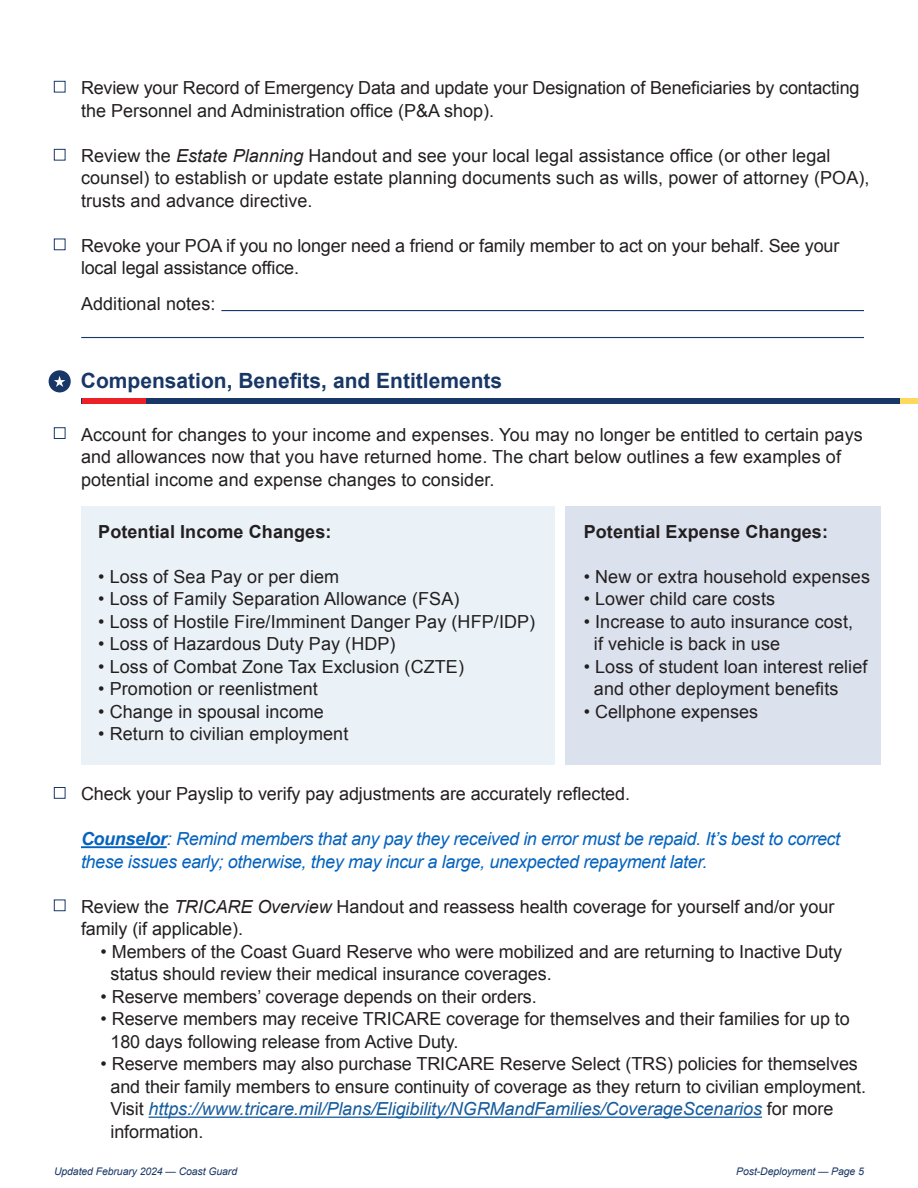
<style>
.page{position:relative;width:918px;height:1188px;background:#fff}
.page>*{position:absolute;margin:0;border:0;box-sizing:border-box;transform-origin:0 0}
.t1{font:700 21px "Arial";color:#193766}
.t2{font:18px/22.5px "Arial";color:#231f20}
.t3{font:italic 18px/22.5px "Arial";letter-spacing:-.02em;color:#0563bf}
.t4{font:700 18px "Arial";letter-spacing:.005em;color:#231f20}
.t5{font:italic 10.5px "Arial";letter-spacing:-.01em;color:#193766}
.s1{font-style:italic}
.s2{font-weight:700}
.s3{font-style:italic;color:#175d9e}
</style>
<div class="page">
<div style="left:54px;top:81px;width:11px;height:11px;border:1px solid #193766"></div>
<div style="left:54px;top:239px;width:11px;height:11px;border:1px solid #193766"></div>
<div style="left:54px;top:149px;width:11px;height:11px;border:1px solid #193766"></div>
<div style="left:54px;top:427px;width:11px;height:12px;border:1px solid #193766"></div>
<div style="left:81px;top:507px;width:473px;height:258px;background:#eaf2f7"></div>
<div style="left:565px;top:507px;width:316px;height:258px;background:#dbe1ed"></div>
<hr style="left:81px;top:846px;width:86px;height:2px;background:#0563bf">
<hr style="left:149px;top:1117px;width:613px;height:1px;background:#175d9e">
<div style="left:54px;top:787px;width:11px;height:12px;border:1px solid #193766"></div>
<div style="left:54px;top:900px;width:11px;height:11px;border:1px solid #193766"></div>
<hr style="left:221px;top:310px;width:643px;height:1px;background:#193766">
<hr style="left:81px;top:337px;width:783px;height:1px;background:#193766">
<div style="left:82px;top:398px;width:836px;height:5px;background:#193766"></div>
<div style="left:82px;top:398px;width:63px;height:5px;background:#ec2127"></div>
<div style="left:901px;top:398px;width:17px;height:5px;background:#fed95c"></div>
<div style="left:49px;top:370px;width:22px;height:22px;background:#193766;border-radius:50%"></div>
<svg style="left:54px;top:376px;width:11px;height:11px"></svg>
<p class="t2" style="left:81px;top:77px;width:780px">Review your Record of Emergency Data and update your Designation of Beneficiaries by contacting the Personnel and Administration office (P&amp;A shop).</p>
<p class="t2" style="left:81px;top:144px;width:790px">Review the <span class="s1">Estate Planning</span> Handout and see your local legal assistance office (or other legal counsel) to establish or update estate planning documents such as wills, power of attorney (POA), trusts and advance directive.</p>
<p class="t2" style="left:81px;top:234px;width:760px">Revoke your POA if you no longer need a friend or family member to act on your behalf. See your local legal assistance office.</p>
<p class="t2" style="left:81px;top:293px;width:136px">Additional notes:</p>
<p class="t1" style="left:81px;top:367px;width:423px">Compensation, Benefits, and Entitlements</p>
<p class="t2" style="left:81px;top:423px;width:783px">Account for changes to your income and expenses. You may no longer be entitled to certain pays and allowances now that you have returned home. The chart below outlines a few examples of potential income and expense changes to consider.</p>
<p class="t4" style="left:98px;top:520px;width:235px">Potential Income Changes:</p>
<p class="t2" style="left:98px;top:565px;width:242px">• Loss of Sea Pay or per diem</p>
<p class="t2" style="left:98px;top:588px;width:363px">• Loss of Family Separation Allowance (FSA)</p>
<p class="t2" style="left:98px;top:610px;width:439px">• Loss of Hostile Fire/Imminent Danger Pay (HFP/IDP)</p>
<p class="t2" style="left:98px;top:633px;width:299px">• Loss of Hazardous Duty Pay (HDP)</p>
<p class="t2" style="left:98px;top:655px;width:367px">• Loss of Combat Zone Tax Exclusion (CZTE)</p>
<p class="t2" style="left:98px;top:678px;width:221px">• Promotion or reenlistment</p>
<p class="t2" style="left:98px;top:700px;width:227px">• Change in spousal income</p>
<p class="t2" style="left:98px;top:723px;width:252px">• Return to civilian employment</p>
<p class="t4" style="left:584px;top:520px;width:246px">Potential Expense Changes:</p>
<p class="t2" style="left:584px;top:565px;width:288px">• New or extra household expenses</p>
<p class="t2" style="left:584px;top:588px;width:193px">• Lower child care costs</p>
<p class="t2" style="left:594px;top:610px;width:261px;text-indent:-10px">• Increase to auto insurance cost, if vehicle is back in use</p>
<p class="t2" style="left:584px;top:655px;width:285px">• Loss of student loan interest relief</p>
<p class="t2" style="left:594px;top:678px;width:246px">and other deployment benefits</p>
<p class="t2" style="left:584px;top:700px;width:176px">• Cellphone expenses</p>
<p class="t2" style="left:81px;top:783px;width:551px">Check your Payslip to verify pay adjustments are accurately reflected.</p>
<p class="t3" style="left:81px;top:828px;width:761px"><span class="s2">Counselor</span>: Remind members that any pay they received in error must be repaid. It’s best to correct these issues early; otherwise, they may incur a large, unexpected repayment later.</p>
<p class="t2" style="left:81px;top:895px;width:755px">Review the <span class="s1">TRICARE Overview</span> Handout and reassess health coverage for yourself and/or your</p>
<p class="t2" style="left:81px;top:918px;width:164px">family (if applicable).</p>
<p class="t2" style="left:110px;top:940px;width:733px;text-indent:-10px">• Members of the Coast Guard Reserve who were mobilized and are returning to Inactive Duty status should review their medical insurance coverages.</p>
<p class="t2" style="left:101px;top:985px;width:438px">• Reserve members’ coverage depends on their orders.</p>
<p class="t2" style="left:110px;top:1008px;width:741px;text-indent:-10px">• Reserve members may receive TRICARE coverage for themselves and their families for up to<br>180 days following release from Active Duty.</p>
<p class="t2" style="left:110px;top:1053px;width:757px;text-indent:-10px">• Reserve members may also purchase TRICARE Reserve Select (TRS) policies for themselves and their family members to ensure continuity of coverage as they return to civilian employment.<br>Visit <span class="s3">https://www.tricare.mil/Plans/Eligibility/NGRMandFamilies/CoverageScenarios</span> for more information.</p>
<p class="t5" style="left:54px;top:1164px;width:185px">Updated February 2024 — Coast Guard</p>
<p class="t5" style="left:736px;top:1164px;width:129px">Post-Deployment — Page 5</p>
</div>
